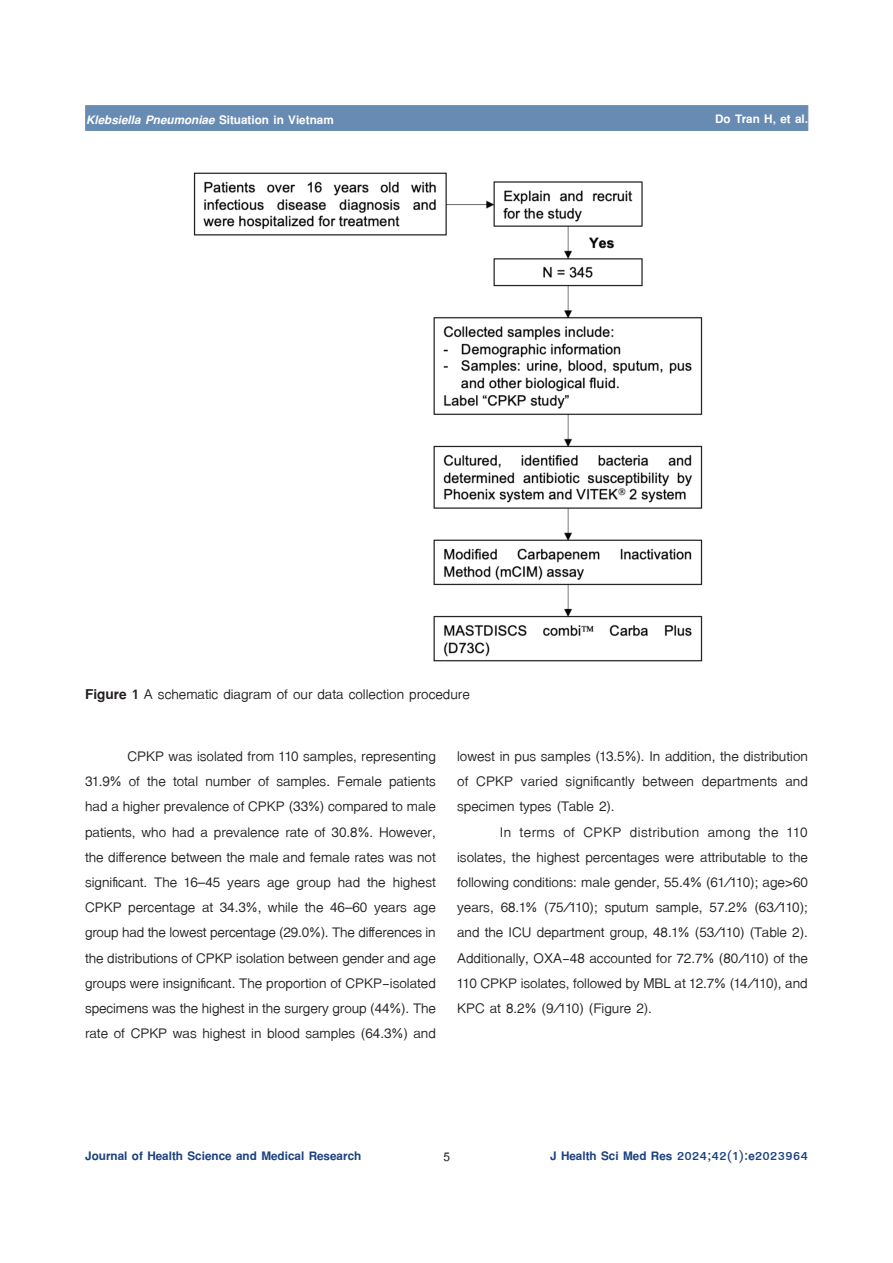
<style>
.page{position:relative;width:893px;height:1263px;background:#fff}
.page>*{position:absolute;margin:0;border:0;box-sizing:border-box;transform-origin:0 0}
.t1{font:21px/25.2px "TF Lanna";color:#231f20;text-align:justify}
.t2{font:700 18px "TF Lanna";color:#1b417f}
.t3{font:italic 700 18px "TF Lanna";color:#fff}
.t4{font:700 18px "TF Lanna";color:#fff}
.t5{font:700 18px "Cordia UPC";color:#231f20}
.s1{font-style:normal}
.s2{font-weight:700}
</style>
<div class="page">
<div style="left:85px;top:105px;width:723px;height:26px;background:#678bb3;border:1px solid #678bb3"></div>
<img style="left:193px;top:172px;width:510px;height:490px">
<p class="t3" style="left:86px;top:108px;width:249px">Klebsiella Pneumoniae <span class="s1">Situation in Vietnam</span></p>
<p class="t4" style="left:715px;top:108px;width:95px">Do Tran H, et al.</p>
<p class="t1" style="left:85px;top:682px;width:386px"><span class="s2">Figure 1</span> A schematic diagram of our data collection procedure</p>
<p class="t1" style="left:85px;top:744px;width:352px;text-indent:43px">CPKP was isolated from 110 samples, representing 31.9% of the total number of samples. Female patients had a higher prevalence of CPKP (33%) compared to male patients, who had a prevalence rate of 30.8%. However, the difference between the male and female rates was not significant. The 16–45 years age group had the highest CPKP percentage at 34.3%, while the 46–60 years age group had the lowest percentage (29.0%). The differences in the distributions of CPKP isolation between gender and age groups were insignificant. The proportion of CPKP-isolated specimens was the highest in the surgery group (44%). The rate of CPKP was highest in blood samples (64.3%) and</p>
<p class="t1" style="left:457px;top:744px;width:352px">lowest in pus samples (13.5%). In addition, the distribution of CPKP varied significantly between departments and specimen types (Table 2).</p>
<p class="t1" style="left:457px;top:819px;width:352px;text-indent:43px">In terms of CPKP distribution among the 110 isolates, the highest percentages were attributable to the following conditions: male gender, 55.4% (61/110); age&gt;60 years, 68.1% (75/110); sputum sample, 57.2% (63/110); and the ICU department group, 48.1% (53/110) (Table 2).<br>Additionally, OXA-48 accounted for 72.7% (80/110) of the 110 CPKP isolates, followed by MBL at 12.7% (14/110), and KPC at 8.2% (9/110) (Figure 2).</p>
<p class="t2" style="left:85px;top:1145px;width:277px">Journal of Health Science and Medical Research</p>
<p class="t5" style="left:443px;top:1146px;width:8px">5</p>
<p class="t2" style="left:550px;top:1145px;width:260px">J Health Sci Med Res 2024;42(1):e2023964</p>
</div>
